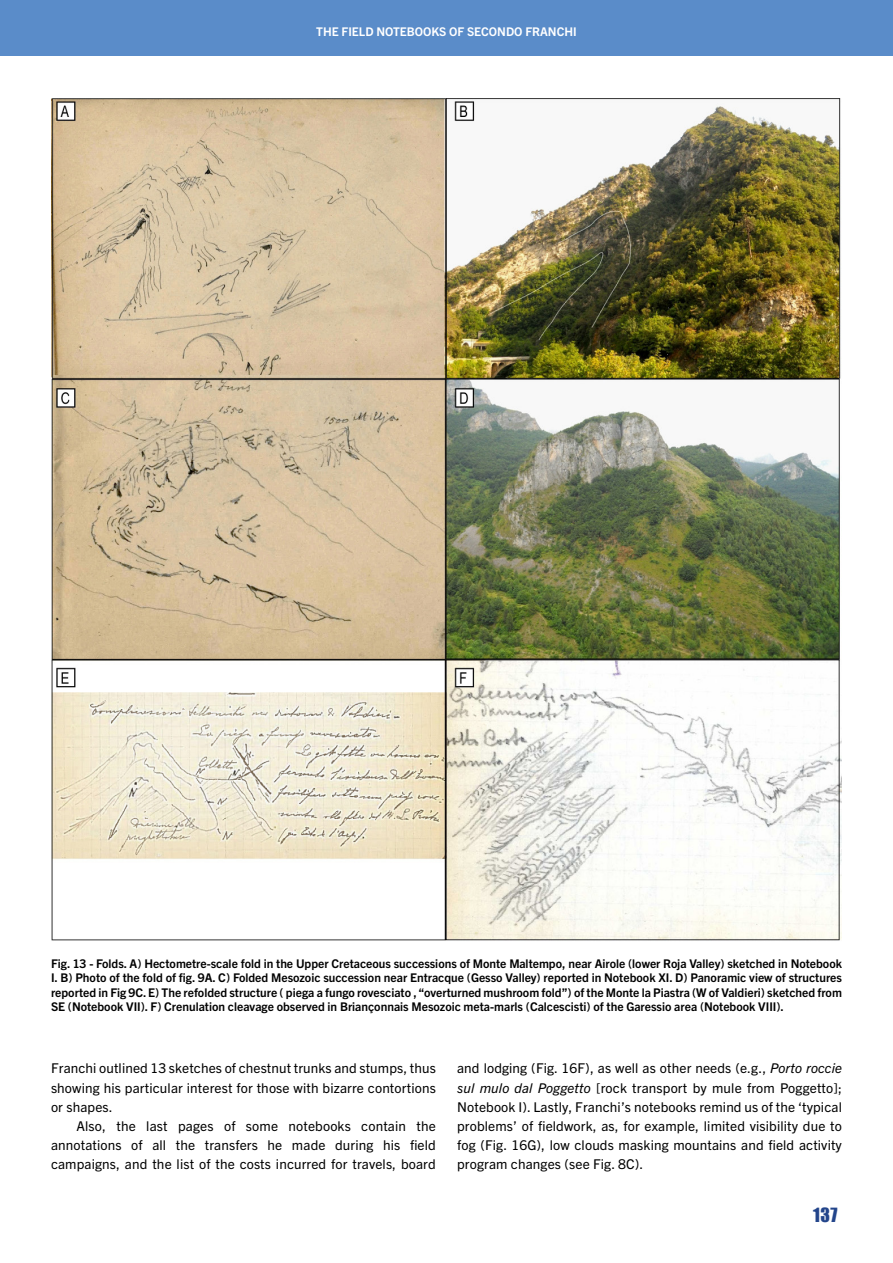
<style>
.page{position:relative;width:893px;height:1263px;background:#fff}
.page>*{position:absolute;margin:0;border:0;box-sizing:border-box;transform-origin:0 0}
.t1{font:18px "Impact";color:#23458b}
.t2{font:13.5px/19.2px "Trade Gothic Next LT Pro";letter-spacing:.01em;color:#000;text-align:justify}
.t3{font:700 12px/14.2px "Trade Gothic Next LT Pro";color:#000;text-align:justify}
.t4{font:700 12px "Trade Gothic Next LT Pro";color:#fff}
.s1{font-style:italic}
</style>
<div class="page">
<div style="left:0;top:0;width:893px;height:55px;background:#5a8cc9"></div>
<img style="left:51px;top:99px;width:791px;height:842px">
<p class="t4" style="left:316px;top:23px;width:262px">THE FIELD NOTEBOOKS OF SECONDO FRANCHI</p>
<p class="t3" style="left:51px;top:956px;width:792px">Fig. 13 - Folds. A) Hectometre-scale fold in the Upper Cretaceous successions of Monte Maltempo, near Airole (lower Roja Valley) sketched in Notebook I. B) Photo of the fold of fig. 9A. C) Folded Mesozoic succession near Entracque (Gesso Valley) reported in Notebook XI. D) Panoramic view of structures reported in Fig 9C. E) The refolded structure ( piega a fungo rovesciato , “overturned mushroom fold”) of the Monte la Piastra (W of Valdieri) sketched from SE (Notebook VII). F) Crenulation cleavage observed in Briançonnais Mesozoic meta-marls (Calcescisti) of the Garessio area (Notebook VIII).</p>
<p class="t2" style="left:51px;top:1058px;width:386px">Franchi outlined 13 sketches of chestnut trunks and stumps, thus showing his particular interest for those with bizarre contortions or shapes.</p>
<p class="t2" style="left:51px;top:1115px;width:386px;text-indent:26px">Also, the last pages of some notebooks contain the annotations of all the transfers he made during his field campaigns, and the list of the costs incurred for travels, board</p>
<p class="t2" style="left:457px;top:1058px;width:386px">and lodging (Fig. 16F), as well as other needs (e.g., <span class="s1">Porto roccie sul mulo dal Poggetto</span> [rock transport by mule from Poggetto]; Notebook I). Lastly, Franchi’s notebooks remind us of the ‘typical problems’ of fieldwork, as, for example, limited visibility due to fog (Fig. 16G), low clouds masking mountains and field activity program changes (see Fig. 8C).</p>
<h1 class="t1" style="left:813px;top:1201px;width:26px">137</h1>
</div>
